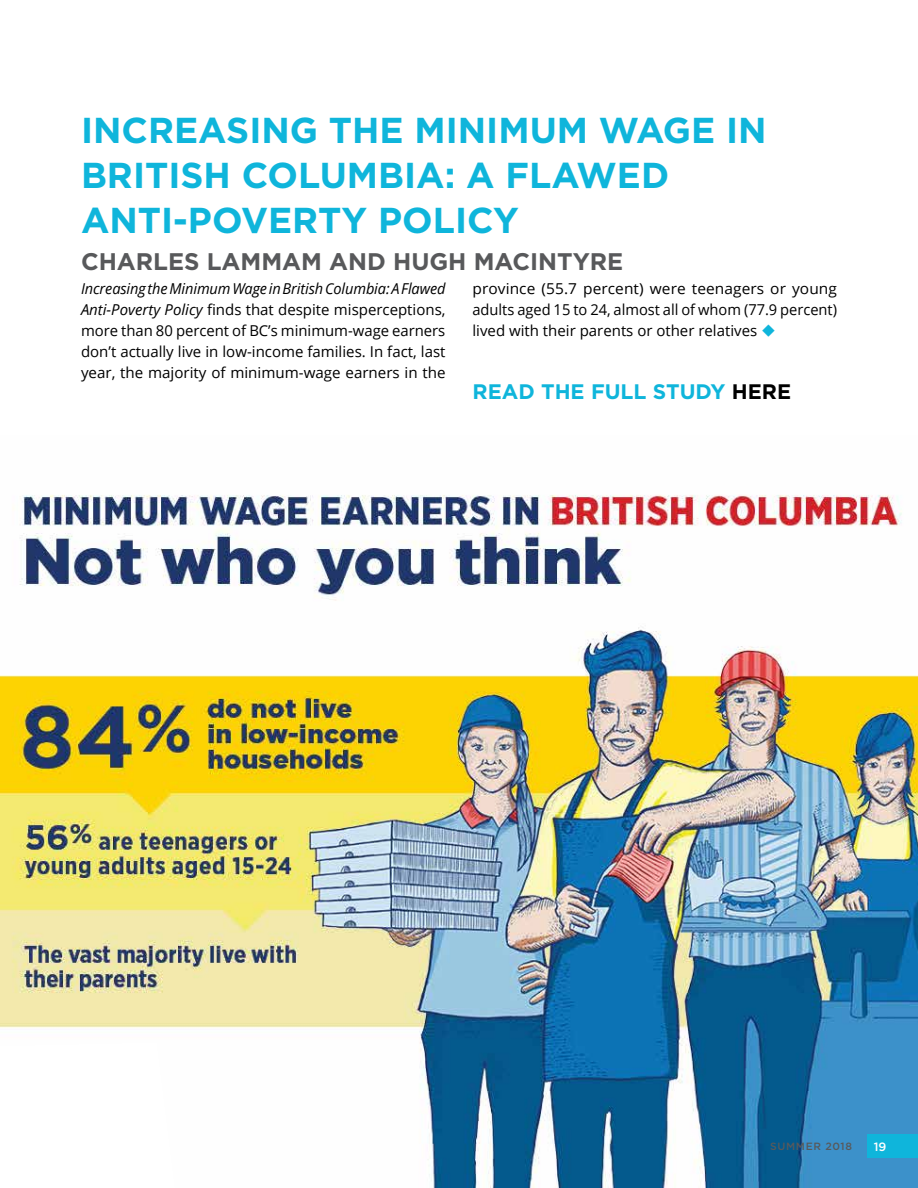
<style>
.page{position:relative;width:918px;height:1188px;background:#fff}
.page>*{position:absolute;margin:0;border:0;box-sizing:border-box;transform-origin:0 0}
.t1{font:700 36px/45px "Gotham HTF";color:#0fb5db}
.t2{font:700 24px "Gotham HTF";color:#58595b}
.t3{font:700 21px "Gotham HTF";color:#0fb5db}
.t4{font:15px/21px "Open Sans";color:#000;text-align:justify}
.t5{font:500 12px "Gotham HTF";color:#fff}
.t6{font:500 10.5px "Gotham HTF";letter-spacing:.06em;color:#58595b}
.s1{font-style:italic}
.s2{color:#000}
.s3{color:#0fb5db}
</style>
<div class="page">
<img style="left:0;top:495px;width:918px;height:693px">
<div style="left:867px;top:1134px;width:51px;height:24px;background:#0fb5db"></div>
<h1 class="t1" style="left:81px;top:107px;width:687px">INCREASING THE MINIMUM WAGE IN<br>BRITISH COLUMBIA: A FLAWED<br>ANTI-POVERTY POLICY</h1>
<h2 class="t2" style="left:81px;top:248px;width:544px">CHARLES LAMMAM AND HUGH MACINTYRE</h2>
<p class="t4" style="left:81px;top:278px;width:366px"><span class="s1">Increasing the Minimum Wage in British Columbia: A Flawed Anti-Poverty Policy</span> finds that despite misperceptions, more than 80 percent of BC’s minimum-wage earners don’t actually live in low-income families. In fact, last year, the majority of minimum-wage earners in the</p>
<h3 class="t3" style="left:472px;top:380px;width:320px">READ THE FULL STUDY <span class="s2">HERE</span></h3>
<p class="t4" style="left:472px;top:278px;width:366px">province (55.7 percent) were teenagers or young adults aged 15 to 24, almost all of whom (77.9 percent) lived with their parents or other relatives <span class="s3">◆</span></p>
<p class="t6" style="left:770px;top:1141px;width:83px">SUMMER 2018</p>
<p class="t5" style="left:874px;top:1140px;width:14px">19</p>
</div>
